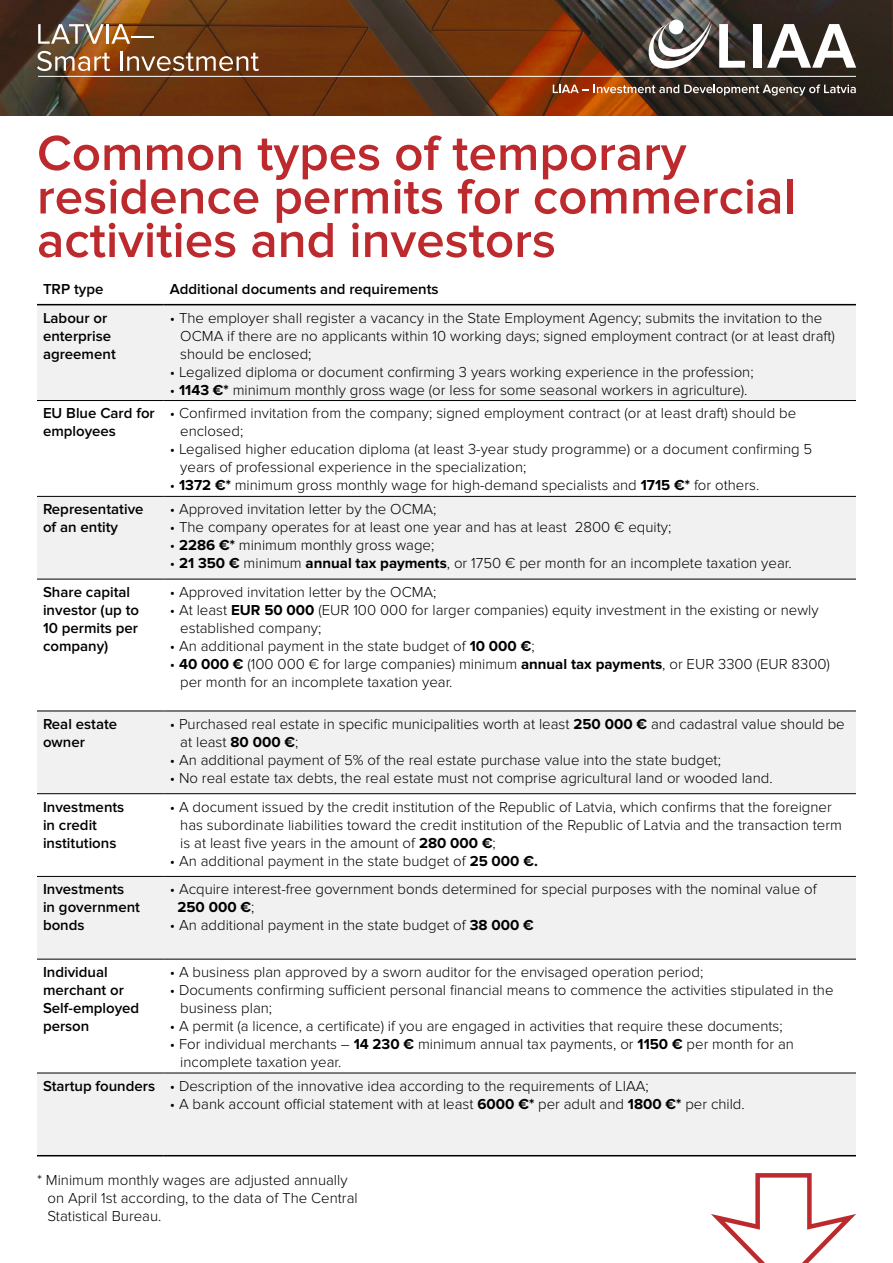
<style>
.page{position:relative;width:893px;height:1263px;background:#fff}
.page>*{position:absolute;margin:0;border:0;box-sizing:border-box;transform-origin:0 0}
.t1{font:600 51px/43.5px "Proxima Nova";color:#bd2a2e}
.t2{font:300 15px/18px "Proxima Nova";color:#000}
.t3{font:600 15px/18px "Proxima Nova";color:#000}
.s1{font-weight:700}
.s2{font-weight:600}
</style>
<div class="page">
<img style="left:0;top:0;width:893px;height:115px">
<svg style="left:553px;top:84px;width:303px;height:12px;background:#775d4d"></svg>
<svg style="left:38px;top:24px;width:66px;height:20px"></svg>
<hr style="left:106px;top:24px;width:3px;height:20px;background:#fff">
<svg style="left:111px;top:24px;width:19px;height:20px"></svg>
<hr style="left:131px;top:36px;width:23px;height:2px;background:#fff">
<svg style="left:37px;top:51px;width:73px;height:20px"></svg>
<hr style="left:120px;top:51px;width:3px;height:20px;background:#fff">
<svg style="left:127px;top:53px;width:132px;height:18px"></svg>
<hr style="left:38px;top:76px;width:818px;height:1px;background:#fff">
<svg style="left:646px;top:20px;width:66px;height:51px"></svg>
<svg style="left:719px;top:24px;width:26px;height:44px"></svg>
<div style="left:753px;top:24px;width:9px;height:44px;background:#fff"></div>
<svg style="left:767px;top:24px;width:89px;height:44px"></svg>
<div style="left:37px;top:305px;width:819px;height:95px;background:#f1f1f2"></div>
<div style="left:37px;top:497px;width:819px;height:82px;background:#f1f1f2"></div>
<div style="left:37px;top:712px;width:819px;height:81px;background:#f1f1f2"></div>
<div style="left:37px;top:877px;width:819px;height:82px;background:#f1f1f2"></div>
<div style="left:37px;top:1074px;width:819px;height:81px;background:#f1f1f2"></div>
<hr style="left:37px;top:1155px;width:127px;height:1px;background:#000">
<hr style="left:164px;top:1155px;width:692px;height:1px;background:#000">
<hr style="left:37px;top:400px;width:127px;height:1px;background:#000">
<hr style="left:164px;top:400px;width:692px;height:1px;background:#000">
<hr style="left:37px;top:496px;width:127px;height:1px;background:#000">
<hr style="left:164px;top:496px;width:692px;height:1px;background:#000">
<hr style="left:37px;top:579px;width:127px;height:1px;background:#000">
<hr style="left:164px;top:579px;width:692px;height:1px;background:#000">
<hr style="left:37px;top:711px;width:127px;height:1px;background:#000">
<hr style="left:164px;top:711px;width:692px;height:1px;background:#000">
<hr style="left:37px;top:793px;width:127px;height:1px;background:#000">
<hr style="left:164px;top:793px;width:692px;height:1px;background:#000">
<hr style="left:37px;top:876px;width:127px;height:1px;background:#000">
<hr style="left:164px;top:876px;width:692px;height:1px;background:#000">
<hr style="left:37px;top:959px;width:127px;height:1px;background:#000">
<hr style="left:164px;top:959px;width:692px;height:1px;background:#000">
<hr style="left:37px;top:1073px;width:127px;height:1px;background:#000">
<hr style="left:164px;top:1073px;width:692px;height:1px;background:#000">
<hr style="left:37px;top:304px;width:127px;height:1px;background:#000">
<hr style="left:164px;top:304px;width:692px;height:1px;background:#000">
<svg style="left:711px;top:1173px;width:145px;height:90px"></svg>
<h1 class="t1" style="left:37px;top:132px;width:760px">Common types of temporary residence permits for commercial activities and investors</h1>
<p class="t3" style="left:43px;top:281px;width:62px">TRP type</p>
<p class="t3" style="left:170px;top:281px;width:270px">Additional documents and requirements</p>
<p class="t3" style="left:43px;top:309px;width:74px">Labour or enterprise agreement</p>
<p class="t2" style="left:180px;top:309px;width:656px;text-indent:-10px">• The employer shall register a vacancy in the State Employment Agency; submits the invitation to the<br>OCMA if there are no applicants within 10 working days; signed employment contract (or at least draft) should be enclosed;</p>
<p class="t2" style="left:170px;top:363px;width:585px">• Legalized diploma or document confirming 3 years working experience in the profession;</p>
<p class="t2" style="left:170px;top:381px;width:579px">• <span class="s1">1143 €*</span> minimum monthly gross wage (or less for some seasonal workers in agriculture).</p>
<p class="t3" style="left:43px;top:405px;width:113px">EU Blue Card for employees</p>
<p class="t2" style="left:180px;top:405px;width:617px;text-indent:-10px">• Confirmed invitation from the company; signed employment contract (or at least draft) should be enclosed;</p>
<p class="t2" style="left:180px;top:441px;width:634px;text-indent:-10px">• Legalised higher education diploma (at least 3-year study programme) or a document confirming 5 years of professional experience in the specialization;</p>
<p class="t2" style="left:170px;top:477px;width:591px">• <span class="s1">1372 €*</span> minimum gross monthly wage for high-demand specialists and <span class="s1">1715 €*</span> for others.</p>
<p class="t3" style="left:43px;top:500px;width:102px">Representative of an entity</p>
<p class="t2" style="left:170px;top:500px;width:268px">• Approved invitation letter by the OCMA;</p>
<p class="t2" style="left:170px;top:518px;width:503px">• The company operates for at least one year and has at least 2800 € equity;</p>
<p class="t2" style="left:170px;top:536px;width:266px">• <span class="s1">2286 €*</span> minimum monthly gross wage;</p>
<p class="t2" style="left:170px;top:554px;width:623px">• <span class="s1">21 350 €</span> minimum <span class="s1">annual tax payments</span>, or 1750 € per month for an incomplete taxation year.</p>
<p class="t3" style="left:43px;top:583px;width:98px">Share capital investor (up to<br>10 permits per company)</p>
<p class="t2" style="left:170px;top:583px;width:268px">• Approved invitation letter by the OCMA;</p>
<p class="t2" style="left:180px;top:601px;width:640px;text-indent:-10px">• At least <span class="s1">EUR 50 000</span> (EUR 100 000 for larger companies) equity investment in the existing or newly established company;</p>
<p class="t2" style="left:170px;top:637px;width:366px">• An additional payment in the state budget of <span class="s1">10 000 €</span>;</p>
<p class="t2" style="left:180px;top:655px;width:651px;text-indent:-10px">• <span class="s1">40 000 €</span> (100 000 € for large companies) minimum <span class="s1">annual tax payments</span>, or EUR 3300 (EUR 8300) per month for an incomplete taxation year.</p>
<p class="t3" style="left:43px;top:715px;width:76px">Real estate owner</p>
<p class="t2" style="left:180px;top:715px;width:666px;text-indent:-10px">• Purchased real estate in specific municipalities worth at least <span class="s1">250 000 €</span> and cadastral value should be at least <span class="s1">80 000 €</span>;</p>
<p class="t2" style="left:170px;top:751px;width:553px">• An additional payment of 5% of the real estate purchase value into the state budget;</p>
<p class="t2" style="left:170px;top:769px;width:604px">• No real estate tax debts, the real estate must not comprise agricultural land or wooded land.</p>
<p class="t3" style="left:43px;top:798px;width:83px">Investments in credit institutions</p>
<p class="t2" style="left:180px;top:798px;width:663px;text-indent:-10px">• A document issued by the credit institution of the Republic of Latvia, which confirms that the foreigner has subordinate liabilities toward the credit institution of the Republic of Latvia and the transaction term is at least five years in the amount of <span class="s1">280 000 €</span>;</p>
<p class="t2" style="left:170px;top:852px;width:370px">• An additional payment in the state budget of <span class="s1">25 000 €.</span></p>
<p class="t3" style="left:43px;top:880px;width:99px">Investments in government bonds</p>
<p class="t2" style="left:177px;top:880px;width:641px;text-indent:-8px">• Acquire interest-free government bonds determined for special purposes with the nominal value of<br><span class="s1">250 000 €</span>;</p>
<p class="t2" style="left:170px;top:916px;width:365px">• An additional payment in the state budget of <span class="s1">38 000 €</span></p>
<p class="t3" style="left:43px;top:963px;width:98px">Individual merchant or<br>Self-employed person</p>
<p class="t2" style="left:170px;top:963px;width:535px">• A business plan approved by a sworn auditor for the envisaged operation period;</p>
<p class="t2" style="left:180px;top:981px;width:655px;text-indent:-10px">• Documents confirming sufficient personal financial means to commence the activities stipulated in the business plan;</p>
<p class="t2" style="left:170px;top:1017px;width:614px">• A permit (a licence, a certificate) if you are engaged in activities that require these documents;</p>
<p class="t2" style="left:180px;top:1035px;width:615px;text-indent:-10px">• For individual merchants – <span class="s1">14 230 €</span> minimum annual tax payments, or <span class="s1">1150 €</span> per month for an incomplete taxation year.</p>
<p class="t2" style="left:43px;top:1077px;width:607px"><span class="s2">Startup founders</span> • Description of the innovative idea according to the requirements of LIAA;</p>
<p class="t2" style="left:170px;top:1095px;width:576px">• A bank account official statement with at least <span class="s1">6000 €*</span> per adult and <span class="s1">1800 €*</span> per child.</p>
<p class="t2" style="left:48px;top:1171px;width:312px;text-indent:-10px">* Minimum monthly wages are adjusted annually on April 1st according, to the data of The Central<br>Statistical Bureau.</p>
</div>
